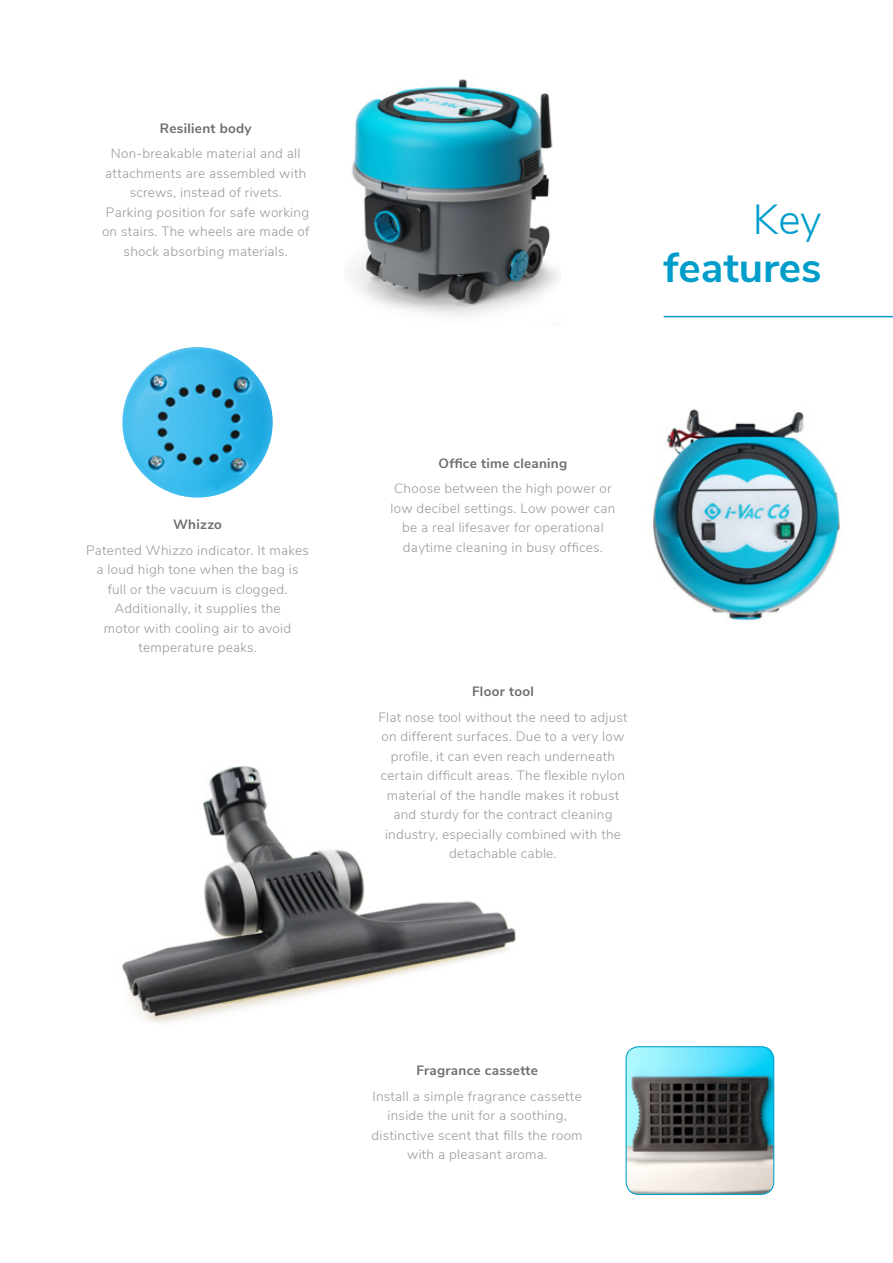
<style>
.page{position:relative;width:893px;height:1263px;background:#fff}
.page>*{position:absolute;margin:0;border:0;box-sizing:border-box;transform-origin:0 0}
.t1{font:700 42px "Nunito Sans";color:#009dca}
.t2{font:300 42px "Nunito Sans";color:#009dca}
.t3{font:300 13.5px/19.5px "Nunito Sans";letter-spacing:.02em;color:#9b9999;text-align:center}
.t4{font:700 13.5px "Nunito Sans";letter-spacing:.02em;color:#6f6c72}
</style>
<div class="page">
<hr style="left:664px;top:316px;width:229px;height:1px;background:#009dca">
<img style="left:122px;top:766px;width:394px;height:257px">
<img style="left:122px;top:347px;width:151px;height:150px;border-radius:75px">
<img style="left:350px;top:79px;width:209px;height:237px">
<img style="left:653px;top:409px;width:187px;height:212px">
<img style="left:627px;top:1047px;width:147px;height:147px">
<div style="left:625px;top:1046px;width:149px;height:149px;border:1px solid #009dca;border-radius:13px"></div>
<p class="t4" style="left:160px;top:118px;width:93px">Resilient body</p>
<p class="t3" style="left:102px;top:143px;width:209px">Non-breakable material and all attachments are assembled with screws, instead of rivets.<br>Parking position for safe working on stairs. The wheels are made of shock absorbing materials.</p>
<h1 class="t2" style="left:753px;top:189px;width:70px">Key</h1>
<h1 class="t1" style="left:664px;top:236px;width:159px">features</h1>
<p class="t4" style="left:173px;top:514px;width:51px">Whizzo</p>
<p class="t3" style="left:86px;top:539px;width:224px">Patented Whizzo indicator. It makes a loud high tone when the bag is full or the vacuum is clogged.<br>Additionally, it supplies the<br>motor with cooling air to avoid temperature peaks.</p>
<p class="t4" style="left:439px;top:453px;width:130px">Office time cleaning</p>
<p class="t3" style="left:390px;top:478px;width:226px">Choose between the high power or low decibel settings. Low power can be a real lifesaver for operational daytime cleaning in busy offices.</p>
<p class="t4" style="left:472px;top:682px;width:63px">Floor tool</p>
<p class="t3" style="left:378px;top:706px;width:251px">Flat nose tool without the need to adjust on different surfaces. Due to a very low profile, it can even reach underneath certain difficult areas. The flexible nylon material of the handle makes it robust and sturdy for the contract cleaning industry, especially combined with the detachable cable.</p>
<p class="t4" style="left:416px;top:1061px;width:123px">Fragrance cassette</p>
<p class="t3" style="left:372px;top:1085px;width:213px">Install a simple fragrance cassette inside the unit for a soothing, distinctive scent that fills the room with a pleasant aroma.</p>
</div>
